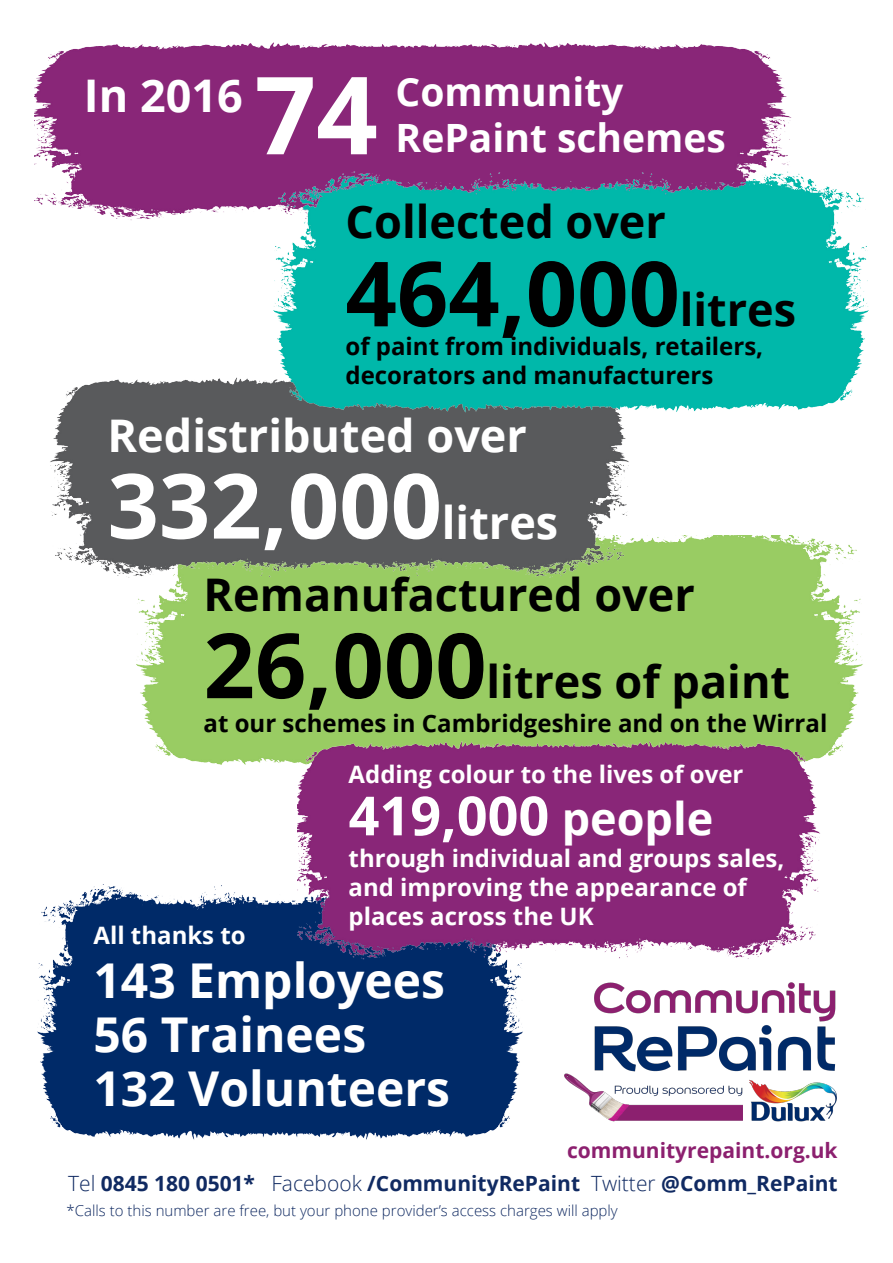
<style>
.page{position:relative;width:893px;height:1263px;background:#fff}
.page>*{position:absolute;margin:0;border:0;box-sizing:border-box;transform-origin:0 0}
.t1{font:700 108px "Open Sans";color:#fff}
.t2{font:700 90px "Open Sans";color:#fff}
.t3{font:700 90px "Open Sans";color:#000}
.t4{font:700 54px "Open Sans";color:#fff}
.t5{font:700 48px/54px "Open Sans";color:#fff}
.t6{font:700 45px/87px "Open Sans";color:#000}
.t7{font:700 45px "Open Sans";color:#fff}
.t8{font:700 39px/46.8px "Open Sans";color:#fff}
.t9{font:700 24px/28.8px "Open Sans";color:#fff}
.t10{font:700 24px/28.8px "Open Sans";color:#000}
.t11{font:700 21px/32.4px "Open Sans";color:#102a62;text-align:right}
.t12{font:300 15px "Open Sans";color:#102a62}
.s1{font-size:45px}
.s2{font-size:90px}
.s3{color:#8c206f}
.s4{font-weight:300}
</style>
<div class="page">
<img style="left:37px;top:879px;width:486px;height:261px">
<img style="left:136px;top:536px;width:727px;height:229px">
<img style="left:50px;top:377px;width:590px;height:207px">
<img style="left:564px;top:982px;width:273px;height:140px">
<img style="left:34px;top:42px;width:758px;height:179px">
<img style="left:261px;top:164px;width:608px;height:251px">
<img style="left:298px;top:731px;width:532px;height:234px">
<h3 class="t7" style="left:84px;top:64px;width:160px">In 2016</h3>
<h1 class="t1" style="left:254px;top:39px;width:125px">74</h1>
<h3 class="t8" style="left:396px;top:67px;width:332px">Community<br>RePaint schemes</h3>
<h3 class="t6" style="left:345px;top:177px;width:322px">Collected over</h3>
<h2 class="t3" style="left:345px;top:230px;width:452px">464,000<span class="s1">litres</span></h2>
<p class="t10" style="left:345px;top:331px;width:419px">of paint from individuals, retailers, decorators and manufacturers</p>
<h3 class="t7" style="left:108px;top:403px;width:421px">Redistributed over</h3>
<h2 class="t2" style="left:108px;top:442px;width:452px">332,000<span class="s1">litres</span></h2>
<h3 class="t6" style="left:204px;top:550px;width:588px">Remanufactured over<br><span class="s2">26,000</span>litres of paint</h3>
<p class="t10" style="left:204px;top:709px;width:625px">at our schemes in Cambridgeshire and on the Wirral</p>
<p class="t9" style="left:349px;top:759px;width:396px">Adding colour to the lives of over</p>
<h3 class="t4" style="left:349px;top:777px;width:366px">419,000 <span class="s1">people</span></h3>
<p class="t9" style="left:349px;top:843px;width:437px">through individual and groups sales, and improving the appearance of places across the UK</p>
<p class="t9" style="left:94px;top:920px;width:154px">All thanks to</p>
<h3 class="t5" style="left:94px;top:952px;width:358px">143 Employees<br>56 Trainees<br>132 Volunteers</h3>
<p class="t11" style="left:68px;top:1134px;width:771px"><span class="s3">communityrepaint.org.uk<br></span><span class="s4">Tel</span> 0845 180 0501* <span class="s4">Facebook</span> /CommunityRePaint <span class="s4">Twitter</span> @Comm_RePaint</p>
<p class="t12" style="left:67px;top:1200px;width:553px">*Calls to this number are free, but your phone provider’s access charges will apply</p>
</div>
